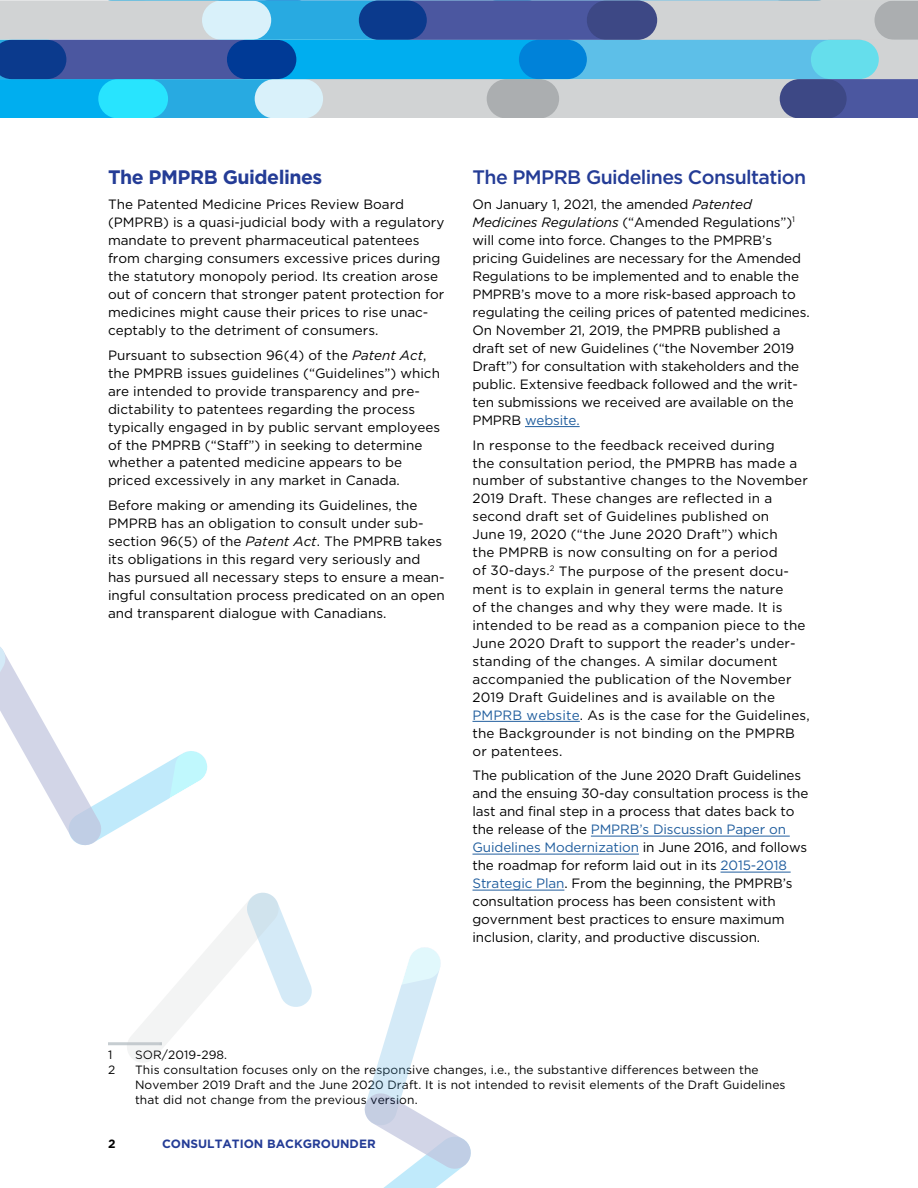
<style>
.page{position:relative;width:918px;height:1188px;background:#fff}
.page>*{position:absolute;margin:0;border:0;box-sizing:border-box;transform-origin:0 0}
.t1{font:500 19.5px "Gotham HTF";letter-spacing:-.03em;color:#243c96}
.t2{font:700 19.5px "Gotham HTF";letter-spacing:-.025em;color:#243c96}
.t3{font:13.5px/18px "Gotham HTF";color:#000}
.t4{font:12px/15px "Gotham HTF";letter-spacing:.01em;color:#000}
.t5{font:700 12px "Gotham HTF";color:#243c96}
.t6{font:700 12px "Gotham HTF";color:#000}
.s1{font-style:italic}
.s2{color:#215e9e}
</style>
<div class="page">
<svg style="left:0;top:0;width:918px;height:118px;background:#6da6cc"></svg>
<hr style="left:525px;top:426px;width:55px;height:1px;background:#215e9e">
<hr style="left:472px;top:721px;width:108px;height:1px;background:#215e9e">
<hr style="left:591px;top:836px;width:199px;height:1px;background:#215e9e">
<hr style="left:472px;top:854px;width:167px;height:1px;background:#215e9e">
<hr style="left:721px;top:872px;width:70px;height:1px;background:#215e9e">
<hr style="left:472px;top:890px;width:92px;height:1px;background:#215e9e">
<svg style="left:0;top:647px;width:471px;height:541px"></svg>
<h1 class="t2" style="left:108px;top:166px;width:216px">The PMPRB Guidelines</h1>
<p class="t3" style="left:108px;top:195px;width:338px">The Patented Medicine Prices Review Board (PMPRB) is a quasi-judicial body with a regulatory mandate to prevent pharmaceutical patentees from charging consumers excessive prices during the statutory monopoly period. Its creation arose out of concern that stronger patent protection for medicines might cause their prices to rise unac&shy;ceptably to the detriment of consumers.</p>
<p class="t3" style="left:108px;top:346px;width:334px">Pursuant to subsection 96(4) of the <span class="s1">Patent Act</span>, the PMPRB issues guidelines (“Guidelines”) which are intended to provide transparency and pre&shy;dictability to patentees regarding the process typically engaged in by public servant employees of the PMPRB (“Staff”) in seeking to determine whether a patented medicine appears to be priced excessively in any market in Canada.</p>
<p class="t3" style="left:108px;top:496px;width:338px">Before making or amending its Guidelines, the PMPRB has an obligation to consult under sub&shy;section 96(5) of the <span class="s1">Patent Act</span>. The PMPRB takes its obligations in this regard very seriously and has pursued all necessary steps to ensure a mean&shy;ingful consultation process predicated on an open and transparent dialogue with Canadians.</p>
<h1 class="t1" style="left:472px;top:166px;width:335px">The PMPRB Guidelines Consultation</h1>
<p class="t3" style="left:472px;top:195px;width:339px">On January 1, 2021, the amended <span class="s1">Patented Medicines Regulations</span> (“Amended Regulations”)<sup>1 </sup>will come into force. Changes to the PMPRB’s pricing Guidelines are necessary for the Amended Regulations to be implemented and to enable the PMPRB’s move to a more risk-based approach to regulating the ceiling prices of patented medicines.<br>On November 21, 2019, the PMPRB published a draft set of new Guidelines (“the November 2019<br>Draft”) for consultation with stakeholders and the public. Extensive feedback followed and the writ&shy;ten submissions we received are available on the PMPRB <span class="s2">website.</span></p>
<p class="t3" style="left:472px;top:436px;width:339px">In response to the feedback received during<br>the consultation period, the PMPRB has made a number of substantive changes to the November 2019 Draft. These changes are reflected in a second draft set of Guidelines published on<br>June 19, 2020 (“the June 2020 Draft”) which<br>the PMPRB is now consulting on for a period<br>of 30-days.<sup>2</sup> The purpose of the present docu&shy;ment is to explain in general terms the nature<br>of the changes and why they were made. It is intended to be read as a companion piece to the June 2020 Draft to support the reader’s under&shy;standing of the changes. A similar document accompanied the publication of the November 2019 Draft Guidelines and is available on the <span class="s2">PMPRB website</span>. As is the case for the Guidelines, the Backgrounder is not binding on the PMPRB or patentees.</p>
<p class="t3" style="left:472px;top:766px;width:337px">The publication of the June 2020 Draft Guidelines and the ensuing 30-day consultation process is the last and final step in a process that dates back to the release of the <span class="s2">PMPRB’s Discussion Paper on Guidelines Modernization</span> in June 2016, and follows the roadmap for reform laid out in its <span class="s2">2015-2018<br>Strategic Plan</span>. From the beginning, the PMPRB’s consultation process has been consistent with government best practices to ensure maximum inclusion, clarity, and productive discussion.</p>
<p class="t4" style="left:108px;top:1047px;width:6px">1</p>
<p class="t4" style="left:135px;top:1047px;width:94px">SOR/2019-298.</p>
<p class="t4" style="left:108px;top:1062px;width:9px">2</p>
<p class="t4" style="left:135px;top:1062px;width:652px">This consultation focuses only on the responsive changes, i.e., the substantive differences between the<br>November 2019 Draft and the June 2020 Draft. It is not intended to revisit elements of the Draft Guidelines that did not change from the previous version.</p>
<p class="t6" style="left:108px;top:1137px;width:9px">2</p>
<p class="t5" style="left:162px;top:1137px;width:215px">CONSULTATION BACKGROUNDER</p>
</div>
